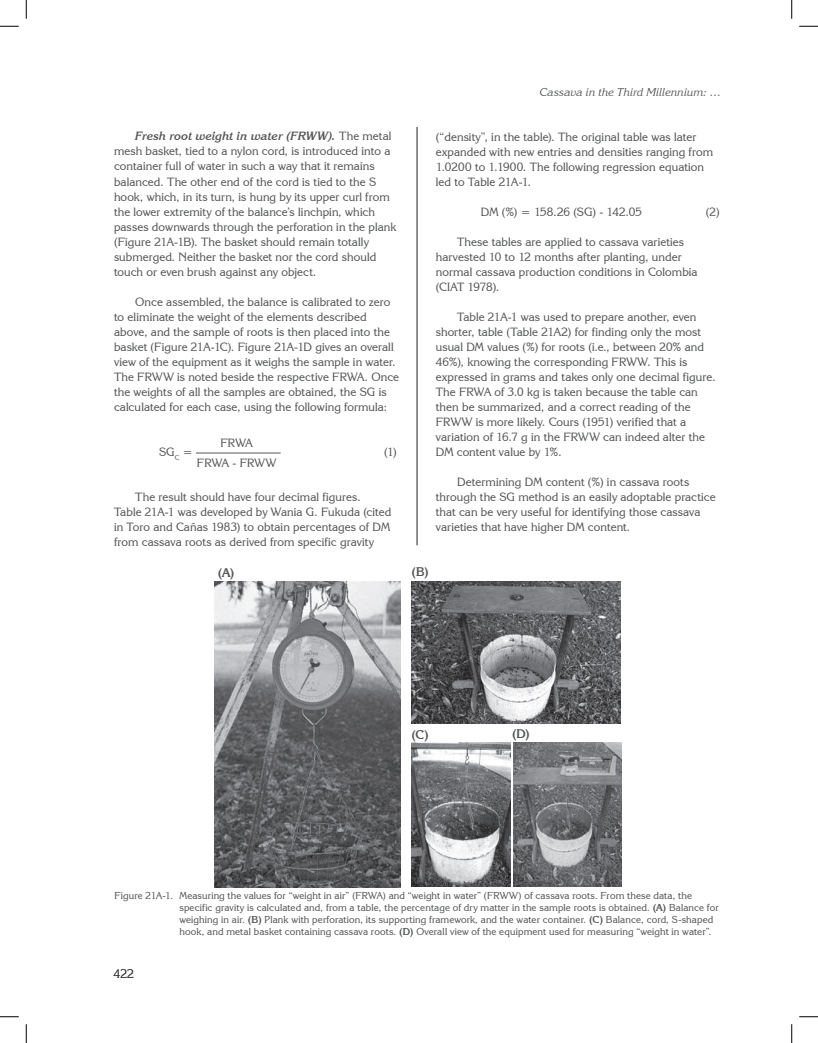
<style>
.page{position:relative;width:818px;height:1043px;background:#fff}
.page>*{position:absolute;margin:0;border:0;box-sizing:border-box;transform-origin:0 0}
.t1{font:700 12.5px "Korinna IT Cby BT";color:#545557}
.t2{font:12.5px "Korinna IT Cby BT";color:#231f20}
.t3{font:11.88px/15px "Korinna IT Cby BT";letter-spacing:.01em;color:#545557}
.t4{font:italic 11.25px "Korinna IT Cby BT";letter-spacing:.015em;color:#545557}
.t5{font:10px/12px "Korinna IT Cby BT";letter-spacing:.015em;color:#545557}
.s1{font-weight:700;font-style:italic}
.s2{font-weight:700}
</style>
<div class="page">
<hr style="left:196px;top:453px;width:84px;height:1px;background:#545557">
<img style="left:411px;top:581px;width:209px;height:142px">
<img style="left:411px;top:742px;width:99px;height:144px">
<img style="left:513px;top:742px;width:108px;height:144px">
<img style="left:215px;top:581px;width:186px;height:306px">
<hr style="left:417px;top:127px;width:1px;height:418px;background:#231f20">
<svg style="left:0;top:25px;width:19px;height:2px"></svg>
<svg style="left:799px;top:25px;width:19px;height:2px"></svg>
<svg style="left:0;top:1016px;width:19px;height:1px"></svg>
<svg style="left:799px;top:1016px;width:19px;height:1px"></svg>
<svg style="left:25px;top:0;width:2px;height:19px"></svg>
<svg style="left:25px;top:1024px;width:2px;height:18px"></svg>
<svg style="left:791px;top:0;width:1px;height:19px"></svg>
<svg style="left:791px;top:1024px;width:1px;height:18px"></svg>
<p class="t3" style="left:114px;top:130px;width:284px;text-indent:21px"><span class="s1">Fresh root weight in water (FRWW).</span> The metal mesh basket, tied to a nylon cord, is introduced into a container full of water in such a way that it remains balanced. The other end of the cord is tied to the S hook, which, in its turn, is hung by its upper curl from the lower extremity of the balance’s linchpin, which passes downwards through the perforation in the plank (Figure 21A-1B). The basket should remain totally submerged. Neither the basket nor the cord should touch or even brush against any object.</p>
<p class="t3" style="left:114px;top:295px;width:286px;text-indent:21px">Once assembled, the balance is calibrated to zero to eliminate the weight of the elements described above, and the sample of roots is then placed into the basket (Figure 21A-1C). Figure 21A-1D gives an overall view of the equipment as it weighs the sample in water.<br>The FRWW is noted beside the respective FRWA. Once the weights of all the samples are obtained, the SG is calculated for each case, using the following formula:</p>
<p class="t3" style="left:220px;top:436px;width:34px">FRWA</p>
<p class="t3" style="left:159px;top:445px;width:35px">SG<sub>C</sub> =</p>
<p class="t3" style="left:384px;top:445px;width:14px">(1)</p>
<p class="t3" style="left:197px;top:456px;width:81px">FRWA - FRWW</p>
<p class="t3" style="left:114px;top:490px;width:279px;text-indent:21px">The result should have four decimal figures.<br>Table 21A-1 was developed by Wania G. Fukuda (cited in Toro and Cañas 1983) to obtain percentages of DM from cassava roots as derived from specific gravity</p>
<p class="t4" style="left:539px;top:88px;width:183px">Cassava in the Third Millennium: …</p>
<p class="t3" style="left:436px;top:130px;width:279px">(“density”, in the table). The original table was later expanded with new entries and densities ranging from 1.0200 to 1.1900. The following regression equation led to Table 21A-1.</p>
<p class="t3" style="left:481px;top:205px;width:163px">DM (%) = 158.26 (SG) - 142.05</p>
<p class="t3" style="left:706px;top:205px;width:15px">(2)</p>
<p class="t3" style="left:436px;top:235px;width:263px;text-indent:21px">These tables are applied to cassava varieties harvested 10 to 12 months after planting, under normal cassava production conditions in Colombia (CIAT 1978).</p>
<p class="t3" style="left:436px;top:310px;width:281px;text-indent:21px">Table 21A-1 was used to prepare another, even shorter, table (Table 21A2) for finding only the most usual DM values (%) for roots (i.e., between 20% and 46%), knowing the corresponding FRWW. This is expressed in grams and takes only one decimal figure.<br>The FRWA of 3.0 kg is taken because the table can then be summarized, and a correct reading of the FRWW is more likely. Cours (1951) verified that a variation of 16.7 g in the FRWW can indeed alter the DM content value by 1%.</p>
<p class="t3" style="left:436px;top:475px;width:281px;text-indent:21px">Determining DM content (%) in cassava roots through the SG method is an easily adoptable practice that can be very useful for identifying those cassava varieties that have higher DM content.</p>
<p class="t1" style="left:218px;top:567px;width:18px">(A)</p>
<p class="t1" style="left:411px;top:567px;width:19px">(B)</p>
<p class="t1" style="left:411px;top:729px;width:19px">(C)</p>
<p class="t1" style="left:512px;top:728px;width:19px">(D)</p>
<p class="t5" style="left:179px;top:890px;width:540px;text-indent:-65px">Figure 21A-1. Measuring the values for “weight in air” (FRWA) and “weight in water” (FRWW) of cassava roots. From these data, the specific gravity is calculated and, from a table, the percentage of dry matter in the sample roots is obtained. <span class="s2">(A)</span> Balance for weighing in air. <span class="s2">(B)</span> Plank with perforation, its supporting framework, and the water container. <span class="s2">(C)</span> Balance, cord, S-shaped hook, and metal basket containing cassava roots. <span class="s2">(D)</span> Overall view of the equipment used for measuring “weight in water”.</p>
<p class="t2" style="left:113px;top:968px;width:22px">422</p>
</div>
